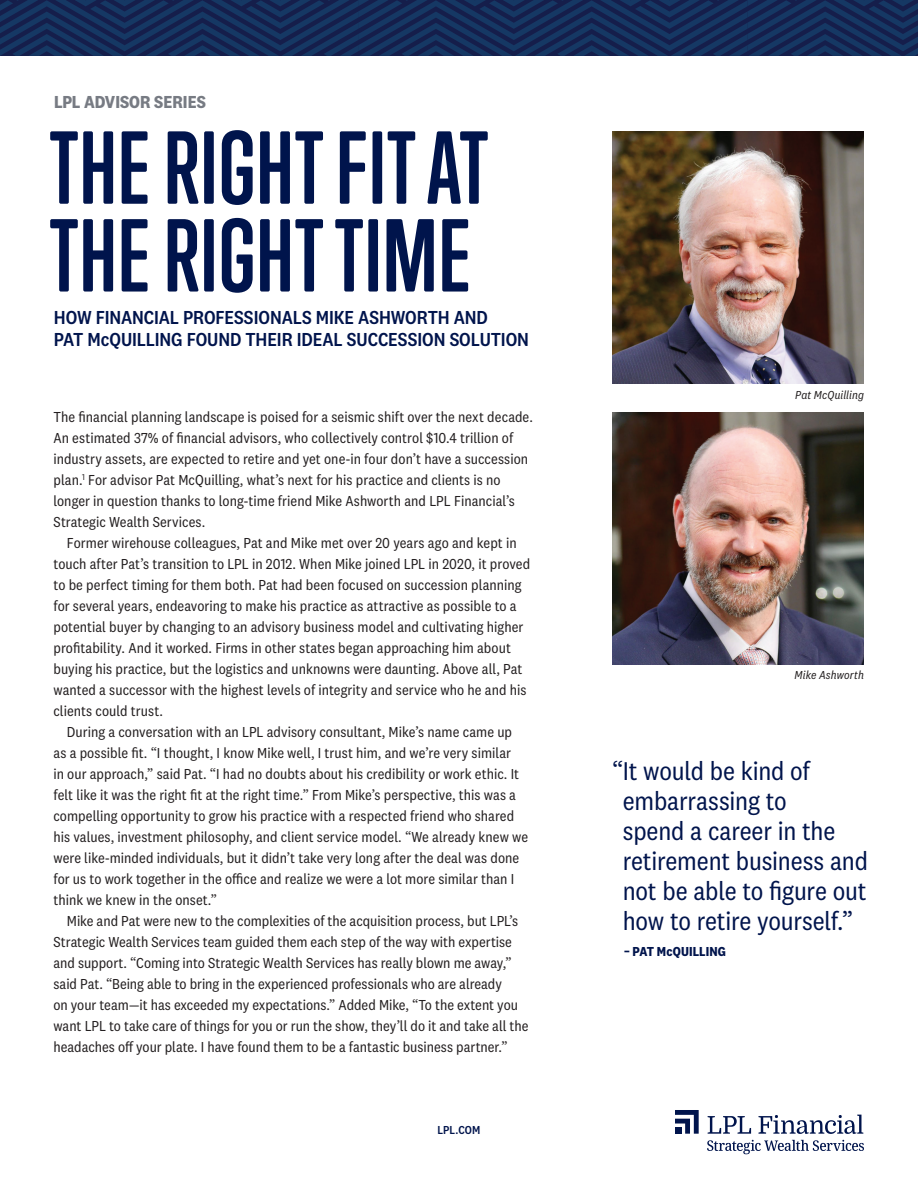
<style>
.page{position:relative;width:918px;height:1188px;background:#fff}
.page>*{position:absolute;margin:0;border:0;box-sizing:border-box;transform-origin:0 0}
.t1{font:700 94.5px/87.8px "Trump Soft Pro";letter-spacing:.01em;color:#00144c}
.t2{font:26.7px/30px "National 2 Narrow";letter-spacing:-.005em;color:#00144c}
.t3{font:500 19.5px/22.5px "National 2 Narrow";letter-spacing:-.005em;color:#00144c}
.t4{font:700 18px "National 2 Narrow";color:#777b83}
.t5{font:15px/21px "National 2 Narrow";color:#231f20}
.t6{font:700 13.5px "National 2 Narrow";letter-spacing:.01em;color:#00144c}
.t7{font:italic 12px "National 2 Narrow";letter-spacing:.005em;color:#231f20}
.t8{font:500 12px "National 2 Narrow";letter-spacing:.01em;color:#00144c}
</style>
<div class="page">
<svg style="left:0;top:0;width:918px;height:56px;background:#152b58"></svg>
<svg style="left:707px;top:1140px;width:157px;height:14px"></svg>
<svg style="left:675px;top:1110px;width:24px;height:24px"></svg>
<div style="left:675px;top:1127px;width:6px;height:7px;background:#00144c"></div>
<svg style="left:708px;top:1116px;width:43px;height:18px"></svg>
<svg style="left:758px;top:1115px;width:105px;height:19px"></svg>
<img style="left:612px;top:412px;width:252px;height:252px">
<img style="left:612px;top:132px;width:252px;height:252px">
<p class="t4" style="left:54px;top:91px;width:153px">LPL ADVISOR SERIES</p>
<h1 class="t1" style="left:49px;top:124px;width:441px">THE RIGHT FIT AT<br>THE RIGHT TIME</h1>
<h3 class="t3" style="left:54px;top:306px;width:477px">HOW FINANCIAL PROFESSIONALS MIKE ASHWORTH AND<br>PAT McQUILLING FOUND THEIR IDEAL SUCCESSION SOLUTION</h3>
<p class="t5" style="left:53px;top:406px;width:481px">The financial planning landscape is poised for a seismic shift over the next decade.<br>An estimated 37% of financial advisors, who collectively control $10.4 trillion of industry assets, are expected to retire and yet one-in four don’t have a succession plan.<sup>1</sup> For advisor Pat McQuilling, what’s next for his practice and clients is no longer in question thanks to long-time friend Mike Ashworth and LPL Financial’s Strategic Wealth Services.</p>
<p class="t5" style="left:53px;top:532px;width:478px;text-indent:14px">Former wirehouse colleagues, Pat and Mike met over 20 years ago and kept in touch after Pat’s transition to LPL in 2012. When Mike joined LPL in 2020, it proved to be perfect timing for them both. Pat had been focused on succession planning for several years, endeavoring to make his practice as attractive as possible to a potential buyer by changing to an advisory business model and cultivating higher profitability. And it worked. Firms in other states began approaching him about buying his practice, but the logistics and unknowns were daunting. Above all, Pat wanted a successor with the highest levels of integrity and service who he and his clients could trust.</p>
<p class="t5" style="left:53px;top:721px;width:476px;text-indent:14px">During a conversation with an LPL advisory consultant, Mike’s name came up as a possible fit. “I thought, I know Mike well, I trust him, and we’re very similar<br>in our approach,” said Pat. “I had no doubts about his credibility or work ethic. It felt like it was the right fit at the right time.” From Mike’s perspective, this was a compelling opportunity to grow his practice with a respected friend who shared his values, investment philosophy, and client service model. “We already knew we were like-minded individuals, but it didn’t take very long after the deal was done for us to work together in the office and realize we were a lot more similar than I think we knew in the onset.”</p>
<p class="t5" style="left:53px;top:910px;width:477px;text-indent:14px">Mike and Pat were new to the complexities of the acquisition process, but LPL’s Strategic Wealth Services team guided them each step of the way with expertise and support. “Coming into Strategic Wealth Services has really blown me away,” said Pat. “Being able to bring in the experienced professionals who are already<br>on your team—it has exceeded my expectations.” Added Mike, “To the extent you want LPL to take care of things for you or run the show, they’ll do it and take all the headaches off your plate. I have found them to be a fantastic business partner.”</p>
<p class="t8" style="left:438px;top:1123px;width:44px">LPL.COM</p>
<p class="t7" style="left:795px;top:388px;width:70px">Pat McQuilling</p>
<p class="t7" style="left:795px;top:668px;width:71px">Mike Ashworth</p>
<h2 class="t2" style="left:623px;top:755px;width:247px;text-indent:-11px">“It would be kind of embarrassing to<br>spend a career in the retirement business and not be able to figure out how to retire yourself.”</h2>
<p class="t6" style="left:624px;top:943px;width:103px">– PAT McQUILLING</p>
</div>
